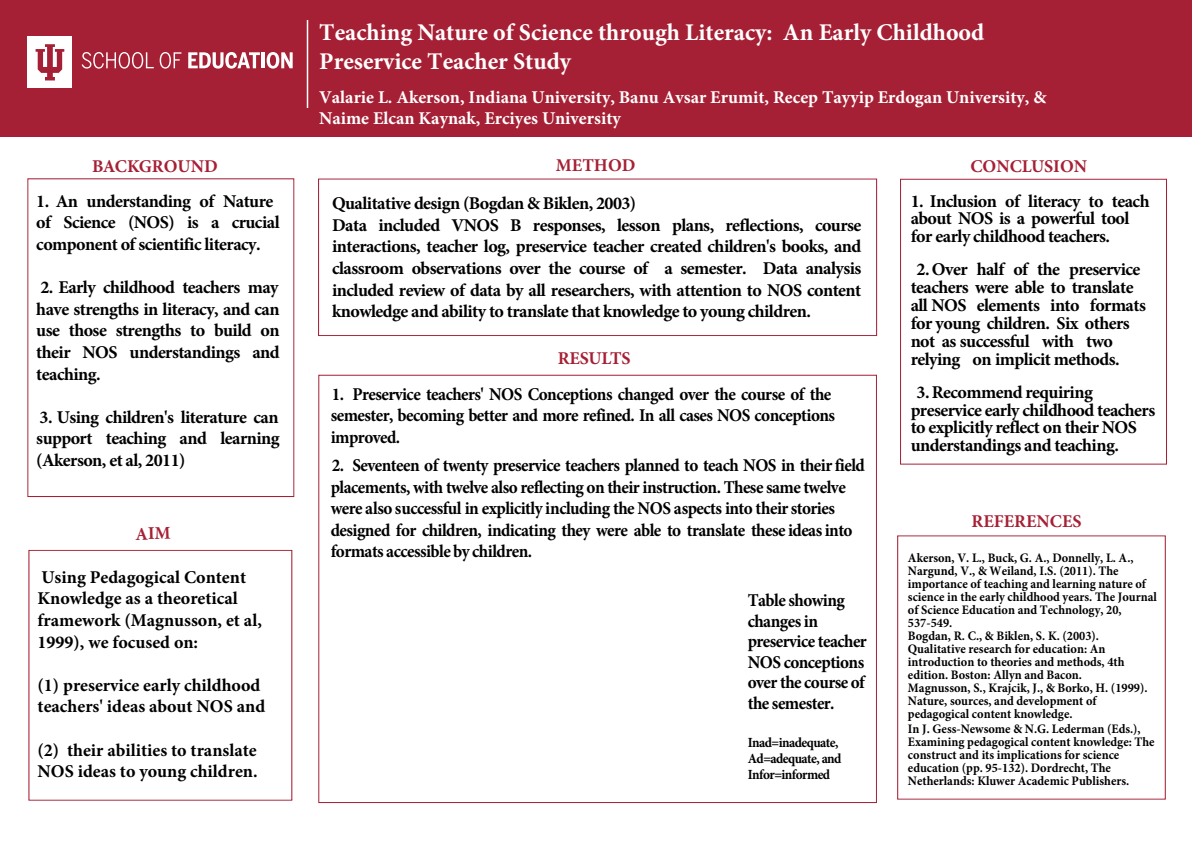
<style>
.page{position:relative;width:1192px;height:842px;background:#fff}
.page>*{position:absolute;margin:0;border:0;box-sizing:border-box;transform-origin:0 0}
.t1{font:700 24px/28.8px "Minion Pro";color:#fff}
.t2{font:700 18px/21.6px "Minion Pro";letter-spacing:-.03em;color:#000}
.t3{font:700 18px/20.5px "Minion Pro";letter-spacing:-.03em;color:#000;scale:.95 1}
.t4{font:700 18px/21.6px "Minion Pro";color:#000}
.t5{font:700 18px/21.6px "Minion Pro";color:#fff}
.t6{font:700 18px "Minion Pro";color:#a62035}
.t7{font:700 14px/15.9px "Minion Pro";letter-spacing:-.04em;color:#000;scale:.95 1}
.t8{font:700 13px/13px "Minion Pro";color:#000;scale:.95 1}
</style>
<div class="page">
<div style="left:0;top:0;width:1192px;height:136px;background:#a62035"></div>
<hr style="left:307px;top:20px;width:1px;height:88px;background:#fff">
<div style="left:318px;top:179px;width:559px;height:157px;border:1px solid #a62035"></div>
<div style="left:897px;top:536px;width:269px;height:263px;border:1px solid #a62035"></div>
<div style="left:900px;top:179px;width:267px;height:285px;border:1px solid #a62035"></div>
<svg style="left:82px;top:52px;width:72px;height:17px"></svg>
<svg style="left:160px;top:52px;width:21px;height:17px"></svg>
<svg style="left:188px;top:52px;width:72px;height:17px"></svg>
<hr style="left:261px;top:52px;width:4px;height:16px;background:#fff">
<svg style="left:267px;top:52px;width:26px;height:17px"></svg>
<div style="left:28px;top:37px;width:44px;height:51px;background:#fff"></div>
<svg style="left:36px;top:44px;width:28px;height:36px"></svg>
<h1 class="t1" style="left:319px;top:18px;width:667px">Teaching Nature of Science through Literacy: An Early Childhood<br>Preservice Teacher Study</h1>
<p class="t5" style="left:319px;top:86px;width:729px">Valarie L. Akerson, Indiana University, Banu Avsar Erumit, Recep Tayyip Erdogan University, &amp;<br>Naime Elcan Kaynak, Erciyes University</p>
<p class="t6" style="left:92px;top:153px;width:127px">BACKGROUND</p>
<p class="t6" style="left:556px;top:152px;width:81px">METHOD</p>
<p class="t6" style="left:970px;top:153px;width:118px">CONCLUSION</p>
<p class="t2" style="left:36px;top:190px;width:245px">1. An understanding of Nature of Science (NOS) is a crucial component of scientific literacy.</p>
<p class="t2" style="left:36px;top:277px;width:245px;text-align:justify">2. Early childhood teachers may have strengths in literacy, and can use those strengths to build on their NOS understandings and teaching.</p>
<p class="t2" style="left:36px;top:406px;width:245px;text-align:justify">3. Using children's literature can support teaching and learning (Akerson, et al, 2011)</p>
<p class="t4" style="left:38px;top:566px;width:226px">Using Pedagogical Content<br>Knowledge as a theoretical framework (Magnusson, et al,<br>1999), we focused on:</p>
<p class="t4" style="left:38px;top:674px;width:229px">(1) preservice early childhood teachers' ideas about NOS and</p>
<p class="t4" style="left:38px;top:739px;width:222px;line-height:21.4px">(2) their abilities to translate<br>NOS ideas to young children.</p>
<p class="t2" style="left:332px;top:192px;width:531px">Qualitative design (Bogdan &amp; Biklen, 2003)<br>Data included VNOS B responses, lesson plans, reflections, course interactions, teacher log, preservice teacher created children's books, and classroom observations over the course of a semester. Data analysis included review of data by all researchers, with attention to NOS content knowledge and ability to translate that knowledge to young children.</p>
<p class="t6" style="left:558px;top:345px;width:74px">RESULTS</p>
<p class="t3" style="left:331px;top:383px;width:532px;line-height:21.4px">1. Preservice teachers' NOS Conceptions changed over the course of the semester, becoming better and more refined. In all cases NOS conceptions improved.</p>
<p class="t3" style="left:331px;top:455px;width:564px;line-height:21.5px">2. Seventeen of twenty preservice teachers planned to teach NOS in their field placements, with twelve also reflecting on their instruction. These same twelve were also successful in explicitly including the NOS aspects into their stories designed for children, indicating they were able to translate these ideas into formats accessible by children.</p>
<p class="t3" style="left:748px;top:590px;width:127px">Table showing changes in preservice teacher<br>NOS conceptions over the course of the semester.</p>
<p class="t7" style="left:748px;top:734px;width:100px">Inad=inadequate,<br>Ad=adequate, and<br>Infor=informed</p>
<p class="t2" style="left:911px;top:192px;width:240px;line-height:17.8px">1. Inclusion of literacy to teach about NOS is a powerful tool for early childhood teachers.</p>
<p class="t2" style="left:911px;top:260px;width:237px;line-height:17.9px;text-indent:6px">2. Over half of the preservice teachers were able to translate all NOS elements into formats for young children. Six others not as successful with two relying on implicit methods.</p>
<p class="t2" style="left:911px;top:383px;width:246px;line-height:17.9px;text-indent:6px">3. Recommend requiring preservice early childhood teachers to explicitly reflect on their NOS understandings and teaching.</p>
<p class="t6" style="left:972px;top:509px;width:112px">REFERENCES</p>
<p class="t8" style="left:908px;top:551px;width:264px">Akerson, V. L., Buck, G. A., Donnelly, L. A., Nargund, V., &amp; Weiland, I.S. (2011). The importance of teaching and learning nature of science in the early childhood years. The Journal of Science Education and Technology, 20, 537-549.<br>Bogdan, R. C., &amp; Biklen, S. K. (2003).<br>Qualitative research for education: An introduction to theories and methods, 4th edition. Boston: Allyn and Bacon.<br>Magnusson, S., Krajcik, J., &amp; Borko, H. (1999).<br>Nature, sources, and development of pedagogical content knowledge.</p>
<p class="t8" style="left:908px;top:722px;width:261px">In J. Gess-Newsome &amp; N.G. Lederman (Eds.), Examining pedagogical content knowledge: The construct and its implications for science education (pp. 95-132). Dordrecht, The Netherlands: Kluwer Academic Publishers.</p>
</div>
